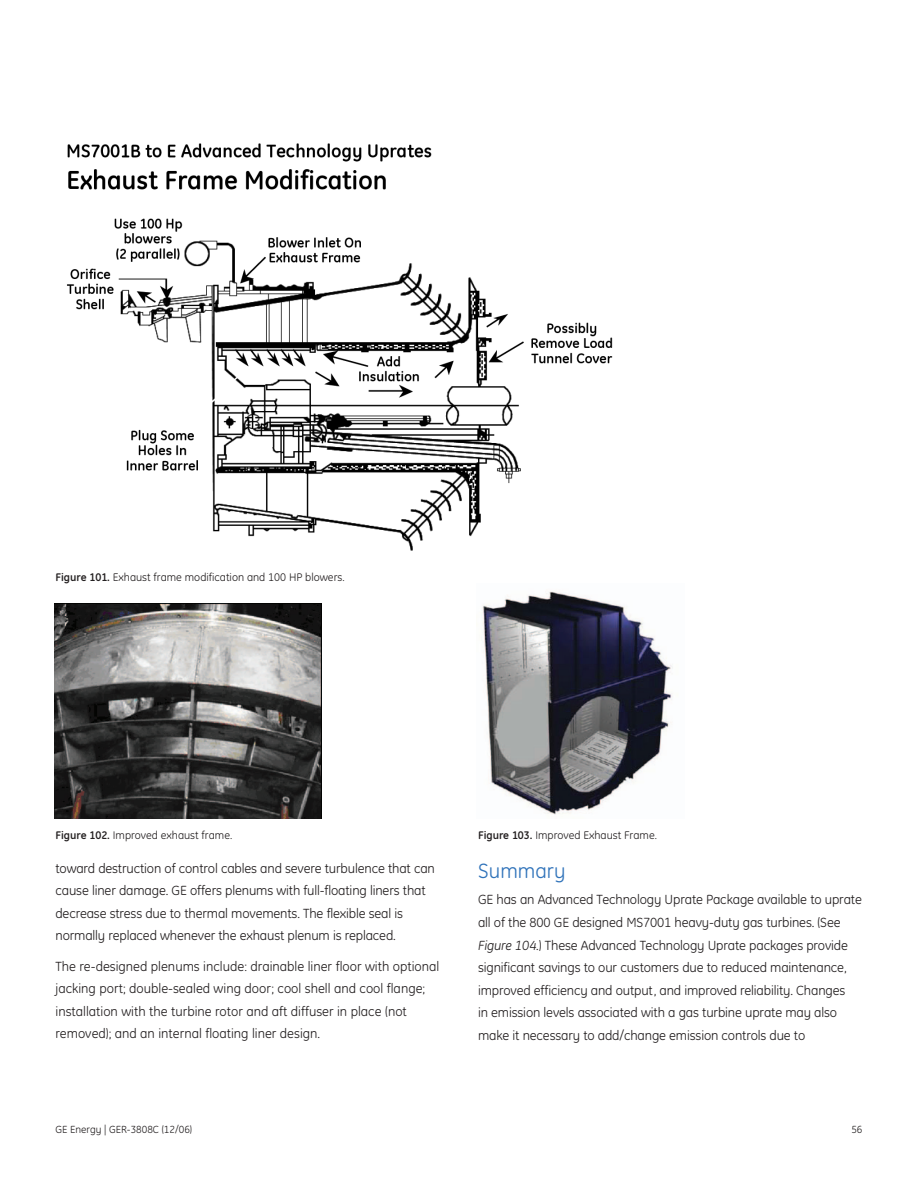
<style>
.page{position:relative;width:918px;height:1188px;background:#fff}
.page>*{position:absolute;margin:0;border:0;box-sizing:border-box;transform-origin:0 0}
.t1{font:21px "GE Inspira";color:#3073ba}
.t2{font:13.5px/22.5px "GE Inspira";letter-spacing:-.01em;color:#231f20}
.t3{font:11.25px "GE Inspira";color:#231f20}
.t4{font:10.5px "GE Inspira";color:#231f20}
.s1{font-weight:700}
.s2{font-style:italic}
</style>
<div class="page">
<img style="left:482px;top:591px;width:191px;height:224px">
<img style="left:67px;top:143px;width:546px;height:408px">
<img style="left:54px;top:604px;width:267px;height:214px">
<p class="t3" style="left:56px;top:573px;width:291px"><span class="s1">Figure 101.</span> Exhaust frame modification and 100 HP blowers.</p>
<p class="t3" style="left:56px;top:831px;width:178px"><span class="s1">Figure 102.</span> Improved exhaust frame.</p>
<p class="t2" style="left:56px;top:858px;width:381px">toward destruction of control cables and severe turbulence that can cause liner damage. GE offers plenums with full-floating liners that decrease stress due to thermal movements. The flexible seal is normally replaced whenever the exhaust plenum is replaced.</p>
<p class="t2" style="left:56px;top:956px;width:385px">The re-designed plenums include: drainable liner floor with optional jacking port; double-sealed wing door; cool shell and cool flange; installation with the turbine rotor and aft diffuser in place (not removed); and an internal floating liner design.</p>
<p class="t3" style="left:478px;top:831px;width:180px"><span class="s1">Figure 103.</span> Improved Exhaust Frame.</p>
<h1 class="t1" style="left:478px;top:863px;width:89px">Summary</h1>
<p class="t2" style="left:478px;top:890px;width:385px">GE has an Advanced Technology Uprate Package available to uprate all of the 800 GE designed MS7001 heavy-duty gas turbines. (See <span class="s2">Figure 104.</span>) These Advanced Technology Uprate packages provide significant savings to our customers due to reduced maintenance, improved efficiency and output, and improved reliability. Changes<br>in emission levels associated with a gas turbine uprate may also make it necessary to add/change emission controls due to</p>
<p class="t4" style="left:56px;top:1125px;width:138px">GE Energy | GER-3808C (12/06)</p>
<p class="t4" style="left:851px;top:1125px;width:13px">56</p>
</div>
